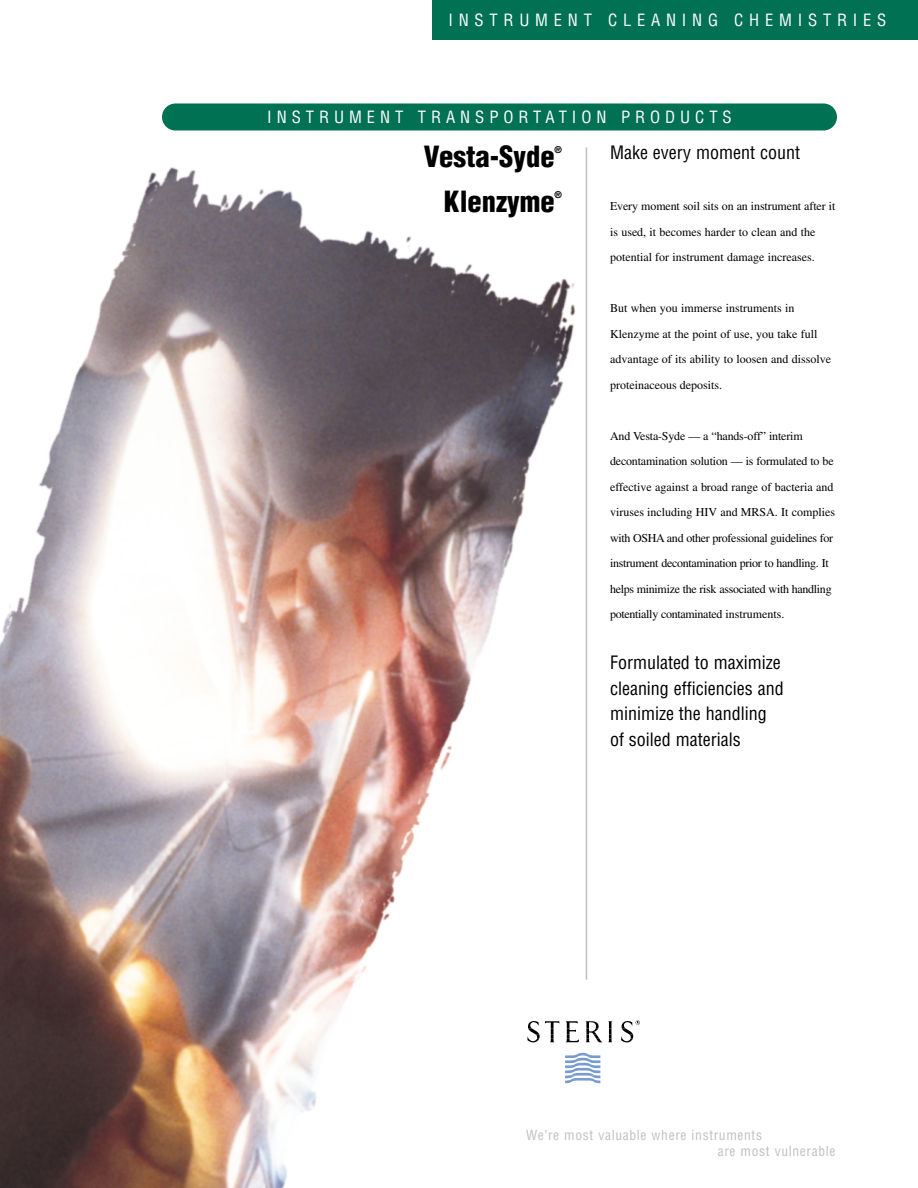
<style>
.page{position:relative;width:918px;height:1188px;background:#fff}
.page>*{position:absolute;margin:0;border:0;box-sizing:border-box;transform-origin:0 0}
.t1{font:900 condensed 28.5px "Helvetica";color:#000}
.t2{font:condensed 18px/25.5px "Helvetica";color:#000}
.t3{font:condensed 16.5px "Helvetica";letter-spacing:.3em;color:#fff}
.t4{font:condensed 16.5px "Helvetica";letter-spacing:.35em;color:#fff}
.t5{font:condensed 13.5px/16.2px "Helvetica";letter-spacing:.05em;color:#c0c0c0}
.t6{font:12px/25.5px "Times";letter-spacing:-.025em;color:#000}
.t7{font:12px/25.5px "Times";color:#000}
.t8{font:900 condensed 9px "Helvetica";color:#000}
</style>
<div class="page">
<img style="left:0;top:103px;width:594px;height:1085px">
<hr style="left:586px;top:147px;width:1px;height:833px;background:#c0c0c0">
<div style="left:162px;top:104px;width:675px;height:26px;background:#007153;border-radius:14px"></div>
<div style="left:432px;top:0;width:486px;height:40px;background:#007153"></div>
<svg style="left:565px;top:1053px;width:35px;height:30px"></svg>
<svg style="left:527px;top:1020px;width:113px;height:23px"></svg>
<div style="left:525px;top:1129px;width:312px;height:35px;background:#fff"></div>
<h3 class="t4" style="left:448px;top:13px;width:440px">INSTRUMENT CLEANING CHEMISTRIES</h3>
<h3 class="t3" style="left:267px;top:111px;width:466px">INSTRUMENT TRANSPORTATION PRODUCTS</h3>
<h1 class="t1" style="left:424px;top:146px;width:132px">Vesta-Syde</h1>
<p class="t8" style="left:555px;top:146px;width:9px">®</p>
<h1 class="t1" style="left:444px;top:191px;width:112px">Klenzyme</h1>
<p class="t8" style="left:555px;top:191px;width:9px">®</p>
<h2 class="t2" style="left:610px;top:142px;width:192px">Make every moment count</h2>
<p class="t7" style="left:610px;top:195px;width:227px">Every moment soil sits on an instrument after it is used, it becomes harder to clean and the potential for instrument damage increases.</p>
<p class="t7" style="left:610px;top:297px;width:223px">But when you immerse instruments in Klenzyme at the point of use, you take full advantage of its ability to loosen and dissolve proteinaceous deposits.</p>
<p class="t6" style="left:610px;top:424px;width:227px">And Vesta-Syde — a “hands-off” interim decontamination solution — is formulated to be effective against a broad range of bacteria and viruses including HIV and MRSA. It complies with OSHA and other professional guidelines for instrument decontamination prior to handling. It helps minimize the risk associated with handling potentially contaminated instruments.</p>
<h2 class="t2" style="left:610px;top:652px;width:175px">Formulated to maximize cleaning efficiencies and minimize the handling of soiled materials</h2>
<p class="t5" style="left:718px;top:1128px;width:119px;text-indent:-192px">We’re most valuable where instruments<br>are most vulnerable</p>
</div>
